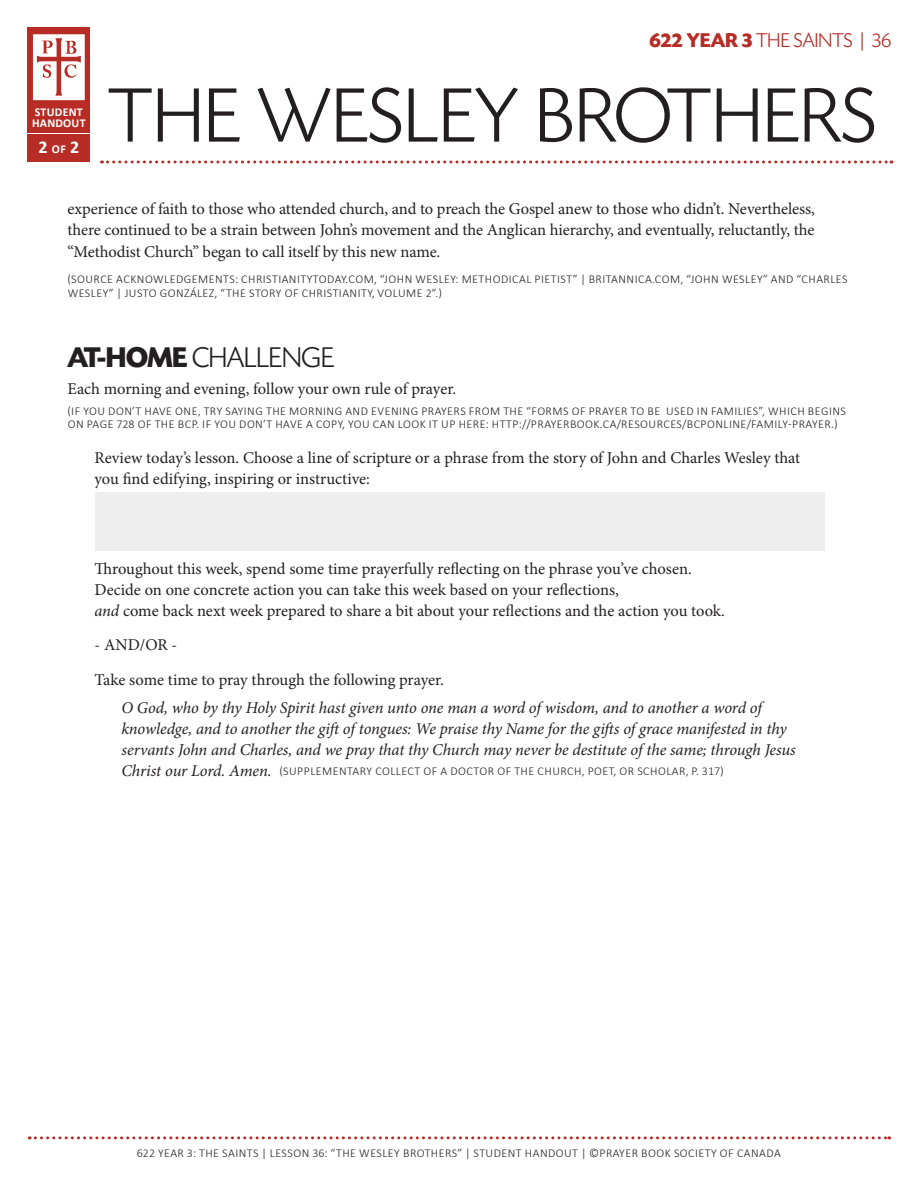
<style>
.page{position:relative;width:918px;height:1188px;background:#fff}
.page>*{position:absolute;margin:0;border:0;box-sizing:border-box;transform-origin:0 0}
.t1{font:300 81px "Today SHOP";letter-spacing:.02em;color:#231f20}
.t2{font:300 30px "Today SHOP";color:#231f20}
.t3{font:300 21px "Today SHOP";letter-spacing:.01em;color:#b72c25}
.t4{font:700 18px "Calibri";color:#fff}
.t5{font:16.5px/21px "Minion Pro";letter-spacing:-.005em;color:#231f20}
.t6{font:italic 16.5px/21px "Minion Pro";letter-spacing:-.01em;color:#231f20}
.t7{font:300 12px/13.5px "Calibri";letter-spacing:.04em;color:#231f20}
.t8{font:700 12px/10.5px "Calibri";letter-spacing:.02em;color:#fff}
.s1{font-size:12px}
.s2{font-weight:700}
.s3{font-family:"Calibri"}
.s4{font-style:italic}
.s5{font-family:"Minion Pro";font-weight:400;font-style:italic;font-size:16.5px}
</style>
<div class="page">
<div style="left:28px;top:27px;width:62px;height:135px;background:#b72c25"></div>
<hr style="left:26px;top:133px;width:64px;height:1px;background:#fff">
<svg style="left:102px;top:160px;width:790px;height:4px"></svg>
<svg style="left:33px;top:34px;width:52px;height:66px;background:#efd2d1"></svg>
<svg style="left:29px;top:1136px;width:861px;height:3px"></svg>
<div style="left:95px;top:492px;width:729px;height:59px;background:#eeeeef"></div>
<p class="t8" style="left:32px;top:107px;width:55px">STUDENT<br>HANDOUT</p>
<p class="t4" style="left:38px;top:136px;width:42px">2 <span class="s1">OF</span> 2</p>
<p class="t3" style="left:649px;top:30px;width:243px"><span class="s2">622 YEAR 3</span> THE SAINTS <span class="s3">|</span> 36</p>
<h1 class="t1" style="left:108px;top:74px;width:769px">THE WESLEY BROTHERS</h1>
<p class="t5" style="left:68px;top:199px;width:749px;text-align:justify">experience of faith to those who attended church, and to preach the Gospel anew to those who didn’t. Nevertheless, there continued to be a strain between John’s movement and the Anglican hierarchy, and eventually, reluctantly, the “Methodist Church” began to call itself by this new name.</p>
<p class="t7" style="left:68px;top:272px;width:781px">(SOURCE ACKNOWLEDGEMENTS: CHRISTIANITYTODAY.COM, “JOHN WESLEY: M ETHODICAL PIETIST” | BRITANNICA.COM, “JOHN WESLEY” AND “CHARLES<br>WESLEY” | JUSTO GONZÁLEZ, “THE STORY OF CHRISTIANITY, VOLUME 2”.)</p>
<h2 class="t2" style="left:68px;top:342px;width:268px"><span class="s2">AT-HOME</span> CHALLENGE</h2>
<p class="t5" style="left:68px;top:379px;width:390px">Each morning and evening, follow your own rule of prayer.</p>
<p class="t7" style="left:68px;top:403px;width:779px">(I F YOU DON’T HAVE ONE, TRY SAYING THE MORNING AND EVENING PRAYERS FROM THE “FORMS OF PRAYER TO BE USED IN FAMILIES”, WHICH BEGINS<br>ON PAGE 728 OF THE BCP. I F YOU DON’T HAVE A COPY, YOU CAN LOOK IT UP HERE: HTTP://PRAYERBOOK.CA/RESOURCES/BCPONLINE/FAMILY-PRAYER.)</p>
<p class="t5" style="left:94px;top:447px;width:707px">Review today’s lesson. Choose a line of scripture or a phrase from the story of John and Charles Wesley that you find edifying, inspiring or instructive:</p>
<p class="t5" style="left:94px;top:558px;width:632px">Throughout this week, spend some time prayerfully reflecting on the phrase you’ve chosen.<br>Decide on one concrete action you can take this week based on your reflections,<br><span class="s4">and</span> come back next week prepared to share a bit about your reflections and the action you took.</p>
<p class="t5" style="left:94px;top:628px;width:351px;line-height:34.5px">- AND/OR -<br>Take some time to pray through the following prayer.</p>
<p class="t6" style="left:121px;top:697px;width:676px">O God, who by thy Holy Spirit hast given unto one man a word of wisdom, and to another a word of knowledge, and to another the gift of tongues: We praise thy Name for the gifts of grace manifested in thy servants John and Charles, and we pray that thy Church may never be destitute of the same; through Jesus</p>
<p class="t7" style="left:121px;top:764px;width:604px"><span class="s5">Christ our Lord. Amen.</span> (SUPPLEMENTARY COLLECT OF A DOCTOR OF THE CHURCH, POET, OR SCHOLAR, P. 317)</p>
<p class="t7" style="left:137px;top:1146px;width:645px">622 YEAR 3: THE SAINTS | LESSON 36: “THE WESLEY BROTHERS” | STUDENT HAN DOUT | ©PRAYER BOOK SOCI ETY OF CANADA</p>
</div>
